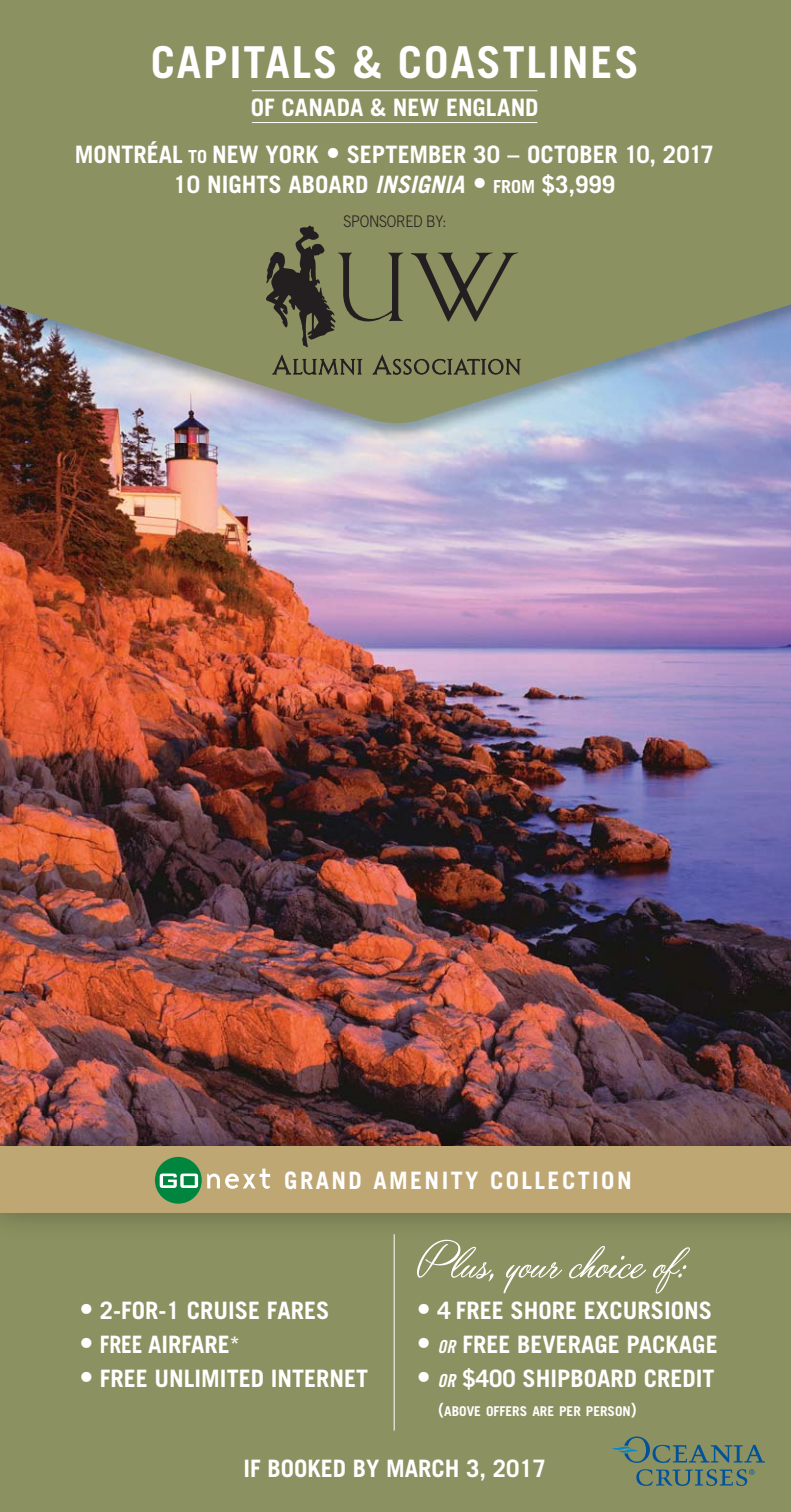
<style>
.page{position:relative;width:791px;height:1512px;background:#fff}
.page>*{position:absolute;margin:0;border:0;box-sizing:border-box;transform-origin:0 0}
.t1{font:56px "Yaquote Script Personal Use";color:#fff}
.t2{font:700 44px "Trade Gothic LT Std";letter-spacing:.04em;color:#fff}
.t3{font:700 24px/30px "Trade Gothic LT Std";color:#fff;text-align:center}
.t4{font:700 24px "Trade Gothic LT Std";letter-spacing:.1em;color:#fff}
.t5{font:700 24px "Trade Gothic LT Std";color:#fff;scale:.9 1}
.t6{font:300 16px "Trade Gothic LT Std";letter-spacing:-.02em;color:#231f20;scale:.9 1}
.t7{font:700 13.6px "Trade Gothic LT Std";color:#fff}
.s1{font-size:18px}
.s2{font-size:28px}
.s3{font-style:italic}
.s4{font-size:20px}
.s5{font-family:"Trade Gothic LT Std Bd Cn 20 Obl";font-weight:400;font-size:18px}
</style>
<div class="page">
<img style="left:0;top:427px;width:791px;height:720px">
<svg style="left:0;top:0;width:791px;height:427px;fill:#8c9161"></svg>
<div style="left:0;top:1204px;width:791px;height:308px;background:#8c9161"></div>
<div style="left:0;top:1147px;width:791px;height:66px;background:#bfa774"></div>
<hr style="left:394px;top:1234px;width:1px;height:197px;background:#fff">
<svg style="left:207px;top:1169px;width:63px;height:20px"></svg>
<div style="left:155px;top:1157px;width:47px;height:47px;background:#00853f;border-radius:50%"></div>
<svg style="left:160px;top:1174px;width:38px;height:14px"></svg>
<svg style="left:612px;top:1436px;width:153px;height:27px"></svg>
<svg style="left:636px;top:1469px;width:118px;height:17px"></svg>
<hr style="left:252px;top:122px;width:285px;height:1px;background:#fff">
<hr style="left:252px;top:90px;width:285px;height:1px;background:#fff">
<svg style="left:411px;top:253px;width:107px;height:68px"></svg>
<svg style="left:266px;top:226px;width:137px;height:122px"></svg>
<svg style="left:272px;top:355px;width:90px;height:20px"></svg>
<svg style="left:373px;top:355px;width:148px;height:20px"></svg>
<h2 class="t2" style="left:151px;top:47px;width:490px">CAPITALS &amp; COASTLINES</h2>
<p class="t3" style="left:251px;top:95px;width:289px">OF CANADA &amp; NEW ENGLAND</p>
<p class="t3" style="left:75px;top:142px;width:641px">MONTRÉAL <span class="s1">TO</span> NEW YORK <span class="s2">•</span> SEPTEMBER 30 – OCTOBER 10, 2017<br>10 NIGHTS ABOARD <span class="s3">INSIGNIA</span> <span class="s2">•</span> <span class="s1">FROM</span> $3,999</p>
<p class="t6" style="left:343px;top:216px;width:116px">SPONSORED BY:</p>
<p class="t4" style="left:284px;top:1172px;width:349px">GRAND AMENITY COLLECTION</p>
<p class="t3" style="left:80px;top:1299px;width:251px"><span class="s2">•</span> 2-FOR-1 CRUISE FARES</p>
<p class="t5" style="left:80px;top:1336px;width:180px"><span class="s2">•</span> FREE AIRFARE<span class="s4">*</span></p>
<p class="t3" style="left:80px;top:1367px;width:290px"><span class="s2">•</span> FREE UNLIMITED INTERNET</p>
<h1 class="t1" style="left:417px;top:1235px;width:271px">Plus, your choice of:</h1>
<p class="t3" style="left:417px;top:1299px;width:297px"><span class="s2">•</span> 4 FREE SHORE EXCURSIONS</p>
<p class="t3" style="left:417px;top:1333px;width:302px"><span class="s2">•</span> <span class="s5">OR</span> FREE BEVERAGE PACKAGE</p>
<p class="t3" style="left:417px;top:1367px;width:299px"><span class="s2">•</span> <span class="s5">OR</span> $400 SHIPBOARD CREDIT</p>
<p class="t7" style="left:438px;top:1404px;width:200px"><span class="s1">(</span>ABOVE OFFERS ARE PER PERSON<span class="s1">)</span></p>
<p class="t3" style="left:243px;top:1456px;width:304px">IF BOOKED BY MARCH 3, 2017</p>
</div>
